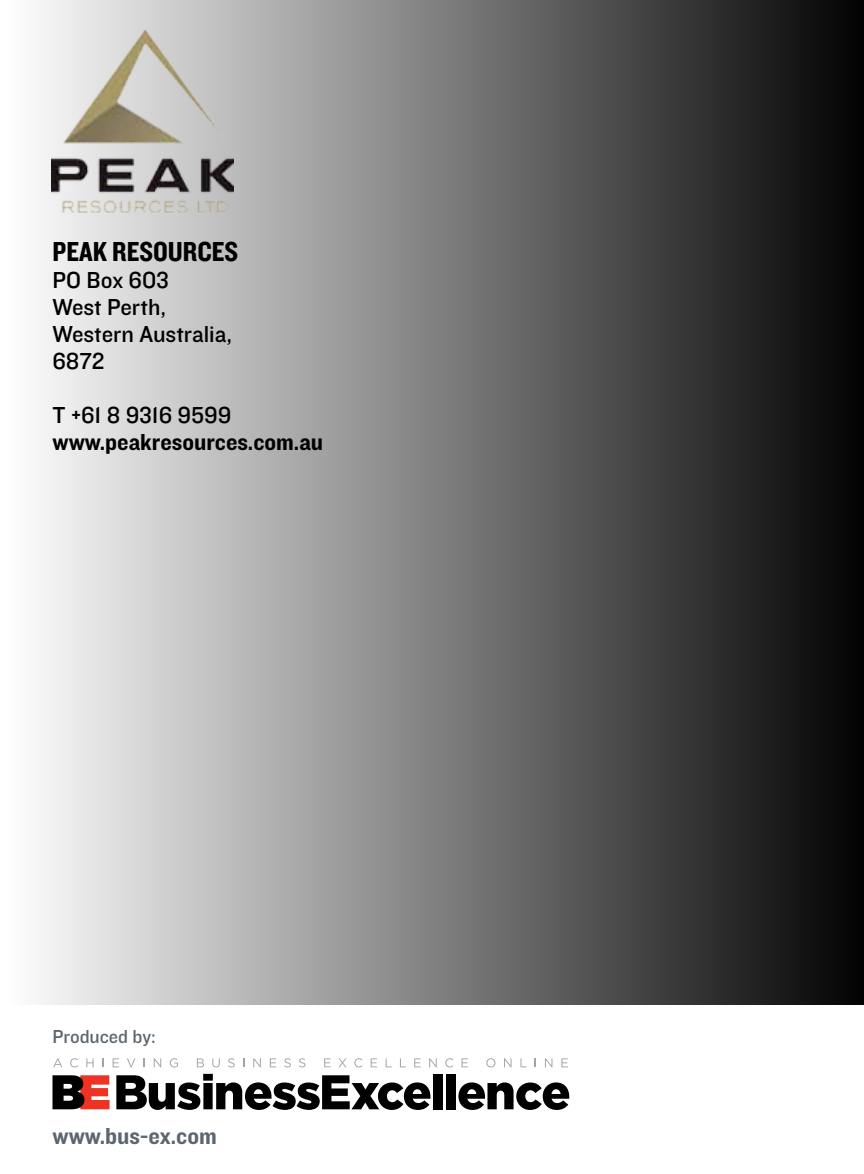
<style>
.page{position:relative;width:864px;height:1174px;background:#fff}
.page>*{position:absolute;margin:0;border:0;box-sizing:border-box;transform-origin:0 0}
.t1{font:28.5px "Knockout HTF50 Welterweight";color:#000}
.t2{font:24px/27px "Knockout HTF31 Junior Middlewt";color:#000}
.t3{font:24px "Knockout HTF51 Middleweight";color:#000}
.t4{font:24px "Knockout HTF51 Middleweight";color:#5c6670}
.t5{font:19.5px "Knockout HTF31 Junior Middlewt";color:#5c6670}
</style>
<div class="page">
<div style="left:0;top:0;width:863px;height:1004px;background:linear-gradient(to right,#fff,#020202)"></div>
<svg style="left:52px;top:1075px;width:57px;height:34px;background:#803630"></svg>
<svg style="left:458px;top:1082px;width:111px;height:28px"></svg>
<div style="left:446px;top:1073px;width:9px;height:36px;background:#000"></div>
<div style="left:433px;top:1073px;width:9px;height:36px;background:#000"></div>
<svg style="left:116px;top:1073px;width:314px;height:37px"></svg>
<svg style="left:53px;top:1058px;width:9px;height:9px"></svg>
<svg style="left:70px;top:1058px;width:8px;height:9px"></svg>
<svg style="left:86px;top:1058px;width:7px;height:9px"></svg>
<svg style="left:113px;top:1058px;width:6px;height:9px"></svg>
<svg style="left:127px;top:1058px;width:8px;height:9px"></svg>
<svg style="left:154px;top:1058px;width:7px;height:9px"></svg>
<svg style="left:170px;top:1058px;width:8px;height:9px"></svg>
<svg style="left:197px;top:1058px;width:7px;height:9px"></svg>
<svg style="left:212px;top:1058px;width:8px;height:9px"></svg>
<svg style="left:228px;top:1058px;width:6px;height:9px"></svg>
<svg style="left:253px;top:1058px;width:8px;height:9px"></svg>
<svg style="left:270px;top:1058px;width:6px;height:9px"></svg>
<svg style="left:284px;top:1058px;width:7px;height:9px"></svg>
<svg style="left:299px;top:1058px;width:6px;height:9px"></svg>
<svg style="left:324px;top:1058px;width:6px;height:9px"></svg>
<svg style="left:338px;top:1058px;width:8px;height:9px"></svg>
<svg style="left:354px;top:1058px;width:8px;height:9px"></svg>
<svg style="left:370px;top:1058px;width:7px;height:9px"></svg>
<svg style="left:385px;top:1058px;width:6px;height:9px"></svg>
<svg style="left:400px;top:1058px;width:6px;height:9px"></svg>
<svg style="left:414px;top:1058px;width:6px;height:9px"></svg>
<svg style="left:429px;top:1058px;width:7px;height:9px"></svg>
<svg style="left:445px;top:1058px;width:8px;height:9px"></svg>
<svg style="left:461px;top:1058px;width:7px;height:9px"></svg>
<svg style="left:486px;top:1058px;width:9px;height:9px"></svg>
<svg style="left:504px;top:1058px;width:7px;height:9px"></svg>
<svg style="left:520px;top:1058px;width:6px;height:9px"></svg>
<svg style="left:545px;top:1058px;width:7px;height:9px"></svg>
<svg style="left:561px;top:1058px;width:6px;height:9px"></svg>
<img style="left:52px;top:8px;width:181px;height:225px">
<p class="t1" style="left:52px;top:236px;width:187px">PEAK RESOURCES</p>
<p class="t2" style="left:52px;top:267px;width:181px">PO Box 603<br>West Perth,<br>Western Australia,<br>6872</p>
<p class="t2" style="left:52px;top:402px;width:180px">T +61 8 9316 9599</p>
<p class="t3" style="left:52px;top:429px;width:272px">www.peakresources.com.au</p>
<p class="t5" style="left:52px;top:1025px;width:105px">Produced by:</p>
<p class="t4" style="left:52px;top:1123px;width:166px">www.bus-ex.com</p>
</div>
